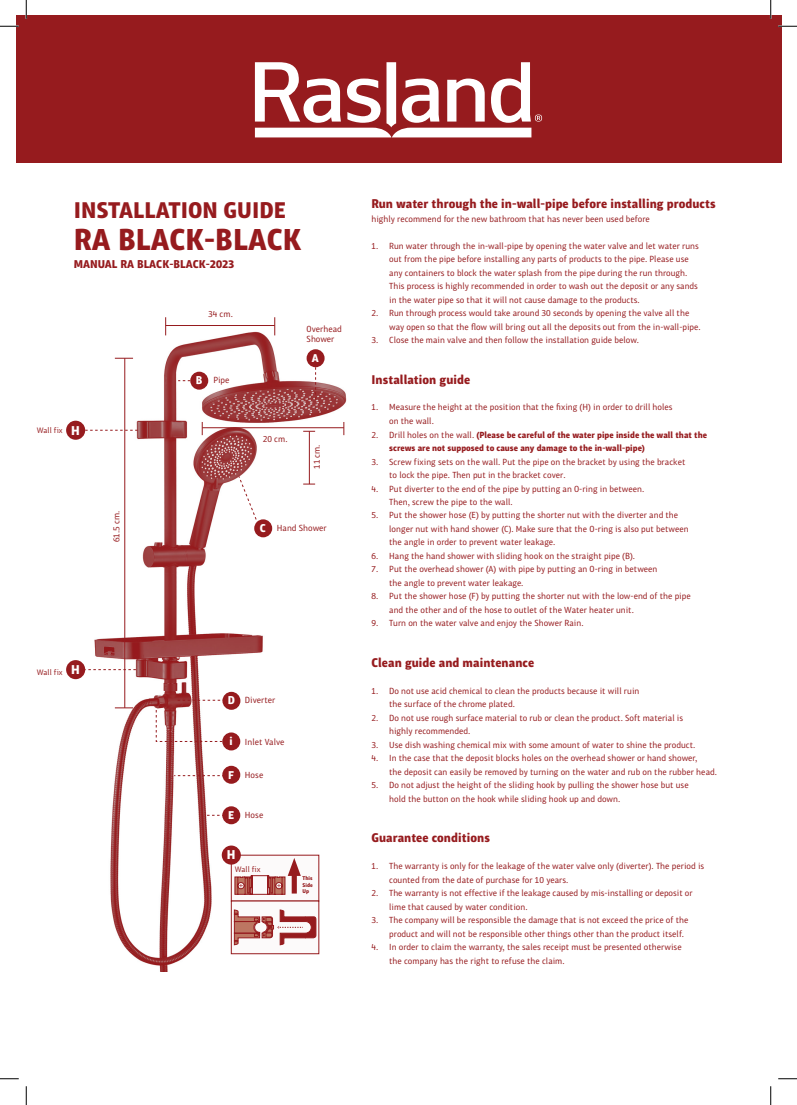
<style>
.page{position:relative;width:797px;height:1105px;background:#fff}
.page>*{position:absolute;margin:0;border:0;box-sizing:border-box;transform-origin:0 0}
.t1{font:700 30px "Charnpaiboon";color:#961b1e}
.t2{font:700 22.5px "Charnpaiboon";color:#961b1e}
.t3{font:700 12.62px "Charnpaiboon";color:#fff}
.t4{font:700 12.5px "Charnpaiboon";color:#961b1e}
.t5{font:700 11.25px "Charnpaiboon";color:#961b1e}
.t6{font:700 11.25px "Charnpaiboon";color:#fff}
.t7{font:8.75px/13.5px "Charnpaiboon";color:#961b1e}
.t8{font:700 8.75px/13.5px "Charnpaiboon";color:#961b1e}
.t9{font:7.88px "Charnpaiboon";color:#961b1e}
.t10{font:700 5.38px/6.5px "Charnpaiboon";color:#961b1e;text-align:justify}
.s1{font-weight:700;font-size:11.25px;color:#fff}
.s2{font-weight:400}
</style>
<div class="page">
<div style="left:16px;top:16px;width:765px;height:147px;background:#961b1e"></div>
<svg style="left:255px;top:62px;width:287px;height:75px"></svg>
<svg style="left:0;top:25px;width:19px;height:2px"></svg>
<svg style="left:778px;top:25px;width:19px;height:2px"></svg>
<svg style="left:0;top:1078px;width:19px;height:1px"></svg>
<svg style="left:778px;top:1078px;width:19px;height:1px"></svg>
<svg style="left:25px;top:0;width:2px;height:19px"></svg>
<svg style="left:25px;top:1086px;width:2px;height:19px"></svg>
<svg style="left:770px;top:0;width:1px;height:19px"></svg>
<svg style="left:770px;top:1086px;width:1px;height:19px"></svg>
<img style="left:90px;top:328px;width:257px;height:643px">
<hr style="left:166px;top:325px;width:109px;height:1px;background:#961b1e">
<svg style="left:274px;top:317px;width:1px;height:18px"></svg>
<svg style="left:165px;top:317px;width:1px;height:18px"></svg>
<hr style="left:309px;top:431px;width:1px;height:53px;background:#961b1e">
<svg style="left:303px;top:484px;width:12px;height:1px"></svg>
<svg style="left:303px;top:431px;width:12px;height:1px"></svg>
<hr style="left:124px;top:358px;width:1px;height:350px;background:#961b1e">
<svg style="left:115px;top:707px;width:18px;height:1px"></svg>
<svg style="left:115px;top:358px;width:18px;height:1px"></svg>
<svg style="left:174px;top:775px;width:48px;height:1px"></svg>
<svg style="left:178px;top:700px;width:44px;height:1px"></svg>
<svg style="left:156px;top:708px;width:67px;height:34px"></svg>
<svg style="left:207px;top:815px;width:15px;height:1px"></svg>
<div style="left:222px;top:692px;width:18px;height:18px;background:#961b1e;border-radius:50%"></div>
<div style="left:222px;top:766px;width:18px;height:18px;background:#961b1e;border-radius:50%"></div>
<div style="left:222px;top:806px;width:18px;height:18px;background:#961b1e;border-radius:50%"></div>
<div style="left:254px;top:519px;width:18px;height:18px;background:#961b1e;border-radius:50%"></div>
<div style="left:306px;top:349px;width:18px;height:18px;background:#961b1e;border-radius:50%"></div>
<div style="left:190px;top:372px;width:18px;height:18px;background:#961b1e;border-radius:50%"></div>
<svg style="left:238px;top:476px;width:21px;height:49px"></svg>
<svg style="left:178px;top:380px;width:12px;height:1px"></svg>
<svg style="left:315px;top:367px;width:1px;height:33px"></svg>
<hr style="left:202px;top:427px;width:142px;height:1px;background:#961b1e">
<svg style="left:343px;top:422px;width:1px;height:13px"></svg>
<svg style="left:202px;top:422px;width:1px;height:13px"></svg>
<div style="left:222px;top:732px;width:18px;height:18px;background:#961b1e;border-radius:50%"></div>
<div style="left:66px;top:660px;width:19px;height:19px;background:#961b1e;border-radius:50%"></div>
<div style="left:66px;top:421px;width:19px;height:19px;background:#961b1e;border-radius:50%"></div>
<svg style="left:230px;top:854px;width:89px;height:48px"></svg>
<div style="left:222px;top:845px;width:19px;height:20px;background:#961b1e;border-radius:50%"></div>
<div style="left:231px;top:901px;width:88px;height:53px;background:#fcfafa;border:1px solid #961b1e"></div>
<svg style="left:234px;top:910px;width:82px;height:35px"></svg>
<svg style="left:85px;top:430px;width:53px;height:1px"></svg>
<svg style="left:85px;top:669px;width:51px;height:1px"></svg>
<h2 class="t2" style="left:74px;top:192px;width:214px">INSTALLATION GUIDE</h2>
<h1 class="t1" style="left:74px;top:216px;width:229px">RA BLACK-BLACK</h1>
<p class="t5" style="left:74px;top:255px;width:162px">MANUAL RA BLACK-BLACK-2023</p>
<p class="t9" style="left:37px;top:424px;width:27px">Wall fix</p>
<h3 class="t3" style="left:71px;top:420px;width:10px">H</h3>
<p class="t7" style="left:110px;top:542px;width:33px;rotate:-90deg">61.5 cm.</p>
<p class="t7" style="left:208px;top:308px;width:26px">34 cm.</p>
<p class="t6" style="left:196px;top:372px;width:8px">B</p>
<p class="t7" style="left:213px;top:374px;width:18px">Pipe</p>
<p class="t7" style="left:306px;top:324px;width:37px;line-height:10px">Overhead<br>Shower</p>
<p class="t6" style="left:312px;top:349px;width:8px">A</p>
<p class="t7" style="left:263px;top:433px;width:26px">20 cm.</p>
<p class="t7" style="left:310px;top:469px;width:26px;rotate:-90deg">11 cm.</p>
<p class="t6" style="left:260px;top:519px;width:7px">C</p>
<p class="t7" style="left:277px;top:521px;width:51px">Hand Shower</p>
<p class="t9" style="left:37px;top:666px;width:27px">Wall fix</p>
<h3 class="t3" style="left:71px;top:660px;width:10px">H</h3>
<p class="t6" style="left:228px;top:692px;width:9px">D</p>
<p class="t7" style="left:245px;top:694px;width:32px">Diverter</p>
<p class="t7" style="left:229px;top:735px;width:57px"><span class="s1">i</span> Inlet Valve</p>
<p class="t6" style="left:228px;top:766px;width:7px">F</p>
<p class="t6" style="left:228px;top:807px;width:8px">E</p>
<p class="t7" style="left:245px;top:768px;width:20px">Hose</p>
<p class="t7" style="left:245px;top:808px;width:20px">Hose</p>
<h3 class="t3" style="left:227px;top:845px;width:10px">H</h3>
<p class="t9" style="left:235px;top:863px;width:27px">Wall fix</p>
<p class="t10" style="left:302px;top:875px;width:12px">This Side Up</p>
<h3 class="t4" style="left:371px;top:194px;width:345px">Run water through the in-wall-pipe before installing products</h3>
<p class="t7" style="left:371px;top:212px;width:280px">highly recommend for the new bathroom that has never been used before</p>
<p class="t7" style="left:389px;top:239px;width:311px;text-indent:-18px">1. Run water through the in-wall-pipe by opening the water valve and let water runs out from the pipe before installing any parts of products to the pipe. Please use any containers to block the water splash from the pipe during the run through.<br>This process is highly recommended in order to wash out the deposit or any sands in the water pipe so that it will not cause damage to the products.</p>
<p class="t7" style="left:389px;top:306px;width:313px;text-indent:-18px">2. Run through process would take around 30 seconds by opening the valve all the way open so that the flow will bring out all the deposits out from the in-wall-pipe.</p>
<p class="t7" style="left:371px;top:333px;width:269px">3. Close the main valve and then follow the installation guide below.</p>
<h3 class="t4" style="left:371px;top:369px;width:100px">Installation guide</h3>
<p class="t7" style="left:389px;top:401px;width:285px;text-indent:-18px">1. Measure the height at the position that the fixing (H) in order to drill holes on the wall.</p>
<p class="t7" style="left:389px;top:455px;width:298px;line-height:13.1px;text-indent:-18px">3. Screw fixing sets on the wall. Put the pipe on the bracket by using the bracket to lock the pipe. Then put in the bracket cover.</p>
<p class="t8" style="left:389px;top:428px;width:319px"><span class="s2">Drill holes on the wall.</span> (Please be careful of the water pipe inside the wall that the screws are not supposed to cause any damage to the in-wall-pipe)</p>
<p class="t7" style="left:389px;top:482px;width:257px;line-height:13.1px;text-indent:-18px">4. Put diverter to the end of the pipe by putting an O-ring in between.<br>Then, screw the pipe to the wall.</p>
<p class="t7" style="left:389px;top:509px;width:301px;text-indent:-18px">5. Put the shower hose (E) by putting the shorter nut with the diverter and the longer nut with hand shower (C). Make sure that the O-ring is also put between the angle in order to prevent water leakage.</p>
<p class="t7" style="left:371px;top:549px;width:265px">6. Hang the hand shower with sliding hook on the straight pipe (B).</p>
<p class="t7" style="left:389px;top:563px;width:270px;text-indent:-18px">7. Put the overhead shower (A) with pipe by putting an O-ring in between the angle to prevent water leakage.</p>
<p class="t7" style="left:389px;top:590px;width:303px;text-indent:-18px">8. Put the shower hose (F) by putting the shorter nut with the low-end of the pipe and the other and of the hose to outlet of the Water heater unit.</p>
<p class="t7" style="left:371px;top:617px;width:213px">9. Turn on the water valve and enjoy the Shower Rain.</p>
<h3 class="t4" style="left:371px;top:653px;width:164px">Clean guide and maintenance</h3>
<p class="t7" style="left:389px;top:684px;width:252px;text-indent:-18px">1. Do not use acid chemical to clean the products because it will ruin the surface of the chrome plated.</p>
<p class="t7" style="left:389px;top:711px;width:295px;text-indent:-18px">2. Do not use rough surface material to rub or clean the product. Soft material is highly recommended.</p>
<p class="t7" style="left:371px;top:738px;width:325px">3. Use dish washing chemical mix with some amount of water to shine the product.</p>
<p class="t7" style="left:389px;top:752px;width:329px;text-indent:-18px">4. In the case that the deposit blocks holes on the overhead shower or hand shower,<br>the deposit can easily be removed by turning on the water and rub on the rubber head.</p>
<p class="t7" style="left:389px;top:779px;width:301px;text-indent:-18px">5. Do not adjust the height of the sliding hook by pulling the shower hose but use hold the button on the hook while sliding hook up and down.</p>
<h3 class="t4" style="left:371px;top:828px;width:120px">Guarantee conditions</h3>
<p class="t7" style="left:389px;top:860px;width:316px;text-indent:-18px">1. The warranty is only for the leakage of the water valve only (diverter). The period is counted from the date of purchase for 10 years.</p>
<p class="t7" style="left:389px;top:887px;width:305px;text-indent:-18px">2. The warranty is not effective if the leakage caused by mis-installing or deposit or lime that caused by water condition.</p>
<p class="t7" style="left:389px;top:914px;width:301px;text-indent:-18px">3. The company will be responsible the damage that is not exceed the price of the product and will not be responsible other things other than the product itself.</p>
<p class="t7" style="left:389px;top:941px;width:294px;text-indent:-18px">4. In order to claim the warranty, the sales receipt must be presented otherwise the company has the right to refuse the claim.</p>
<p class="t7" style="left:371px;top:428px;width:8px">2.</p>
</div>
